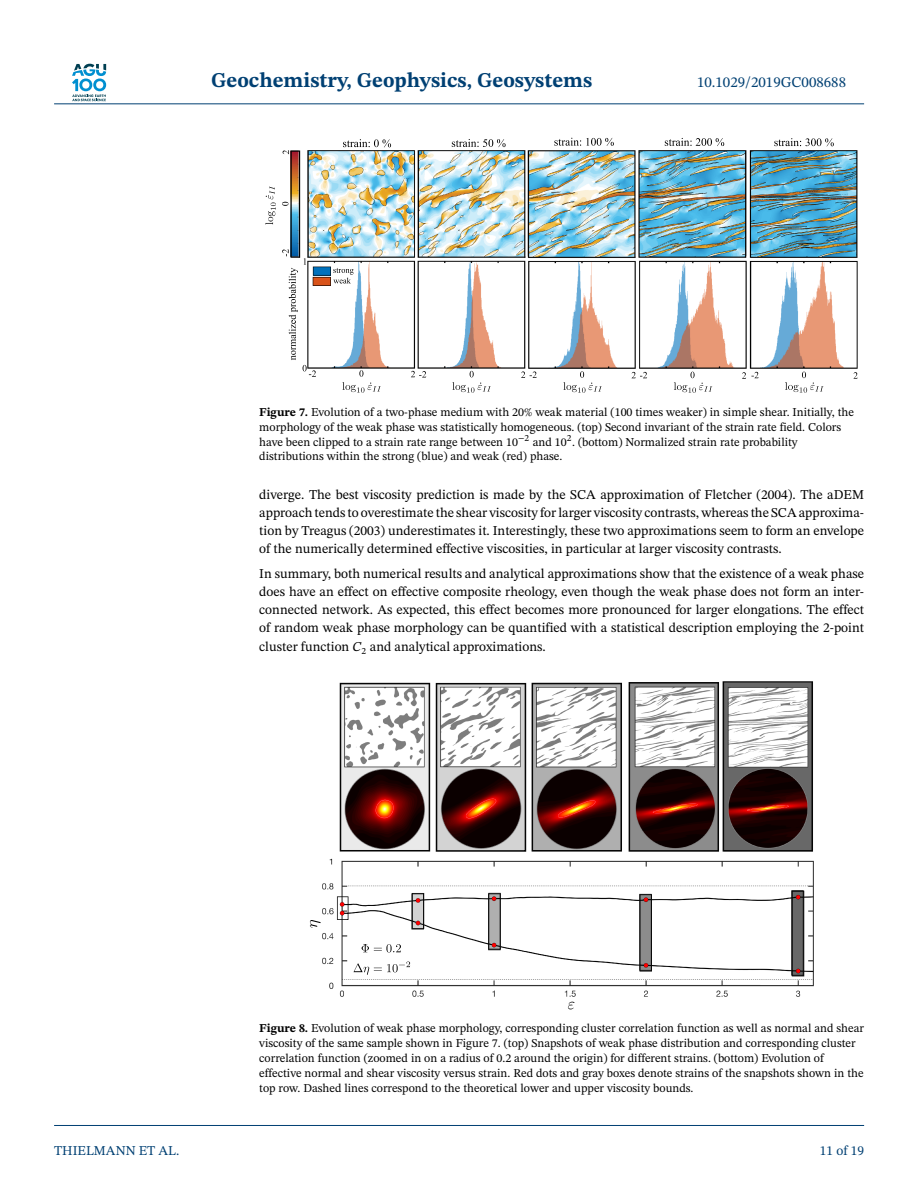
<style>
.page{position:relative;width:918px;height:1188px;background:#fff}
.page>*{position:absolute;margin:0;border:0;box-sizing:border-box;transform-origin:0 0}
.t1{font:700 21px "STIX Two Text";color:#004073}
.t2{font:15px "STIX Two Text";color:#004073}
.t3{font:13.5px/18px "STIX Two Text";color:#000;text-align:justify}
.t4{font:13.5px "STIX Two Text";color:#004073}
.t5{font:12px/15px "STIX Two Text";color:#000}
.s1{font-weight:700}
.s2{font-style:italic}
</style>
<div class="page">
<svg style="left:72px;top:64px;width:34px;height:37px"></svg>
<hr style="left:54px;top:103px;width:810px;height:1px;background:#004073">
<img style="left:391px;top:151px;width:466px;height:218px">
<svg style="left:452px;top:139px;width:54px;height:8px"></svg>
<svg style="left:554px;top:138px;width:60px;height:8px"></svg>
<svg style="left:665px;top:138px;width:59px;height:8px"></svg>
<svg style="left:774px;top:138px;width:60px;height:8px"></svg>
<svg style="left:411px;top:371px;width:15px;height:7px"></svg>
<svg style="left:452px;top:371px;width:39px;height:22px"></svg>
<svg style="left:521px;top:371px;width:16px;height:7px"></svg>
<svg style="left:563px;top:371px;width:39px;height:22px"></svg>
<svg style="left:632px;top:372px;width:15px;height:6px"></svg>
<svg style="left:674px;top:372px;width:38px;height:21px"></svg>
<svg style="left:742px;top:372px;width:17px;height:7px"></svg>
<svg style="left:853px;top:372px;width:5px;height:7px"></svg>
<svg style="left:785px;top:372px;width:38px;height:21px"></svg>
<svg style="left:265px;top:186px;width:11px;height:39px"></svg>
<svg style="left:282px;top:139px;width:109px;height:254px"></svg>
<img style="left:323px;top:683px;width:490px;height:313px">
<svg style="left:412px;top:893px;width:12px;height:36px"></svg>
<svg style="left:337px;top:896px;width:11px;height:24px"></svg>
<svg style="left:340px;top:683px;width:90px;height:169px"></svg>
<svg style="left:436px;top:683px;width:90px;height:169px"></svg>
<svg style="left:532px;top:683px;width:90px;height:169px"></svg>
<svg style="left:629px;top:681px;width:184px;height:171px"></svg>
<svg style="left:488px;top:893px;width:13px;height:56px"></svg>
<svg style="left:639px;top:894px;width:13px;height:77px"></svg>
<svg style="left:791px;top:890px;width:13px;height:86px"></svg>
<svg style="left:362px;top:944px;width:39px;height:9px"></svg>
<svg style="left:354px;top:961px;width:56px;height:14px"></svg>
<svg style="left:310px;top:920px;width:11px;height:8px"></svg>
<svg style="left:568px;top:1002px;width:6px;height:7px"></svg>
<hr style="left:54px;top:1125px;width:810px;height:1px;background:#004073">
<h1 class="t1" style="left:211px;top:72px;width:383px">Geochemistry, Geophysics, Geosystems</h1>
<p class="t2" style="left:697px;top:77px;width:151px">10.1029/2019GC008688</p>
<p class="t5" style="left:259px;top:405px;width:596px"><span class="s1">Figure 7.</span> Evolution of a two-phase medium with 20% weak material (100 times weaker) in simple shear. Initially, the morphology of the weak phase was statistically homogeneous. (top) Second invariant of the strain rate field. Colors have been clipped to a strain rate range between 10<sup>−</sup><sup>2</sup> and 10<sup>2</sup>. (bottom) Normalized strain rate probability distributions within the strong (blue) and weak (red) phase.</p>
<p class="t3" style="left:259px;top:486px;width:606px">diverge. The best viscosity prediction is made by the SCA approximation of Fletcher (2004). The aDEM approach tends to overestimate the shear viscosity for larger viscosity contrasts, whereas the SCA approxima&shy;tion by Treagus (2003) underestimates it. Interestingly, these two approximations seem to form an envelope of the numerically determined effective viscosities, in particular at larger viscosity contrasts.</p>
<p class="t3" style="left:259px;top:566px;width:606px">In summary, both numerical results and analytical approximations show that the existence of a weak phase does have an effect on effective composite rheology, even though the weak phase does not form an inter&shy;connected network. As expected, this effect becomes more pronounced for larger elongations. The effect of random weak phase morphology can be quantified with a statistical description employing the 2-point cluster function <span class="s2">C</span><sub>2</sub> and analytical approximations.</p>
<p class="t5" style="left:259px;top:1022px;width:606px"><span class="s1">Figure 8.</span> Evolution of weak phase morphology, corresponding cluster correlation function as well as normal and shear viscosity of the same sample shown in Figure 7. (top) Snapshots of weak phase distribution and corresponding cluster correlation function (zoomed in on a radius of 0.2 around the origin) for different strains. (bottom) Evolution of effective normal and shear viscosity versus strain. Red dots and gray boxes denote strains of the snapshots shown in the top row. Dashed lines correspond to the theoretical lower and upper viscosity bounds.</p>
<p class="t4" style="left:54px;top:1145px;width:127px">THIELMANN ET AL.</p>
<p class="t4" style="left:820px;top:1145px;width:46px">11 of 19</p>
</div>
